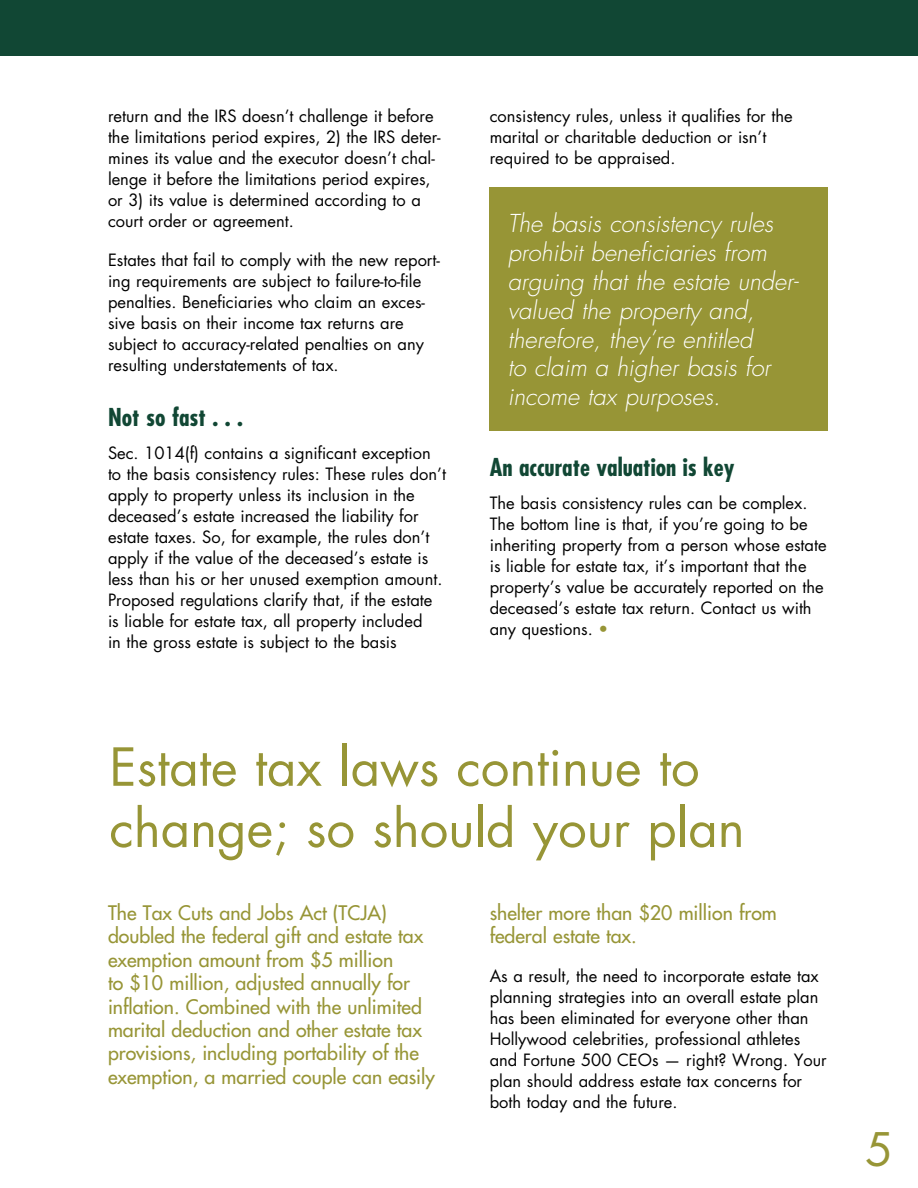
<style>
.page{position:relative;width:918px;height:1188px;background:#fff}
.page>*{position:absolute;margin:0;border:0;box-sizing:border-box;transform-origin:0 0}
.t1{font:51px/61.2px "Futura Std";color:#979536}
.t2{font:45px "Futura Std";color:#979536}
.t3{font:italic 300 24px/28.8px "Futura Std";color:#fff}
.t4{font:700 condensed 24px "Futura Std";color:#114734}
.t5{font:500 19.5px/23.4px "Futura Std";color:#979536}
.t6{font:16.5px/21px "Futura Std";color:#000}
.s1{color:#979536}
</style>
<div class="page">
<div style="left:0;top:0;width:918px;height:55px;background:#114734"></div>
<div style="left:490px;top:187px;width:338px;height:243px;background:#979536"></div>
<p class="t6" style="left:108px;top:105px;width:334px">return and the IRS doesn’t challenge it before the limitations period expires, 2) the IRS deter&shy;mines its value and the executor doesn’t chal&shy;lenge it before the limitations period expires, or 3) its value is determined according to a court order or agreement.</p>
<p class="t6" style="left:108px;top:249px;width:333px">Estates that fail to comply with the new report&shy;ing requirements are subject to failure-to-file penalties. Beneficiaries who claim an exces&shy;sive basis on their income tax returns are subject to accuracy-related penalties on any resulting understatements of tax.</p>
<h3 class="t4" style="left:108px;top:402px;width:137px">Not so fast . . .</h3>
<p class="t6" style="left:108px;top:443px;width:340px">Sec. 1014(f) contains a significant exception to the basis consistency rules: These rules don’t apply to property unless its inclusion in the deceased’s estate increased the liability for estate taxes. So, for example, the rules don’t apply if the value of the deceased’s estate is less than his or her unused exemption amount.<br>Proposed regulations clarify that, if the estate is liable for estate tax, all property included<br>in the gross estate is subject to the basis</p>
<p class="t6" style="left:490px;top:105px;width:304px">consistency rules, unless it qualifies for the marital or charitable deduction or isn’t required to be appraised.</p>
<h3 class="t3" style="left:508px;top:210px;width:293px">The basis consistency rules prohibit beneficiaries from arguing that the estate under&shy;valued the property and, therefore, they’re entitled<br>to claim a higher basis for income tax purposes.</h3>
<h3 class="t4" style="left:490px;top:452px;width:246px">An accurate valuation is key</h3>
<p class="t6" style="left:490px;top:492px;width:338px">The basis consistency rules can be complex.<br>The bottom line is that, if you’re going to be inheriting property from a person whose estate is liable for estate tax, it’s important that the property’s value be accurately reported on the deceased’s estate tax return. Contact us with any questions. <span class="s1">•</span></p>
<h1 class="t1" style="left:110px;top:737px;width:637px">Estate tax laws continue to change; so should your plan</h1>
<p class="t5" style="left:108px;top:901px;width:329px">The Tax Cuts and Jobs Act (TCJA) doubled the federal gift and estate tax exemption amount from $5 million<br>to $10 million, adjusted annually for inflation. Combined with the unlimited marital deduction and other estate tax provisions, including portability of the exemption, a married couple can easily</p>
<p class="t5" style="left:490px;top:901px;width:289px">shelter more than $20 million from federal estate tax.</p>
<p class="t6" style="left:490px;top:966px;width:339px">As a result, the need to incorporate estate tax planning strategies into an overall estate plan has been eliminated for everyone other than Hollywood celebrities, professional athletes and Fortune 500 CEOs — right? Wrong. Your plan should address estate tax concerns for both today and the future.</p>
<h2 class="t2" style="left:865px;top:1120px;width:29px">5</h2>
</div>
